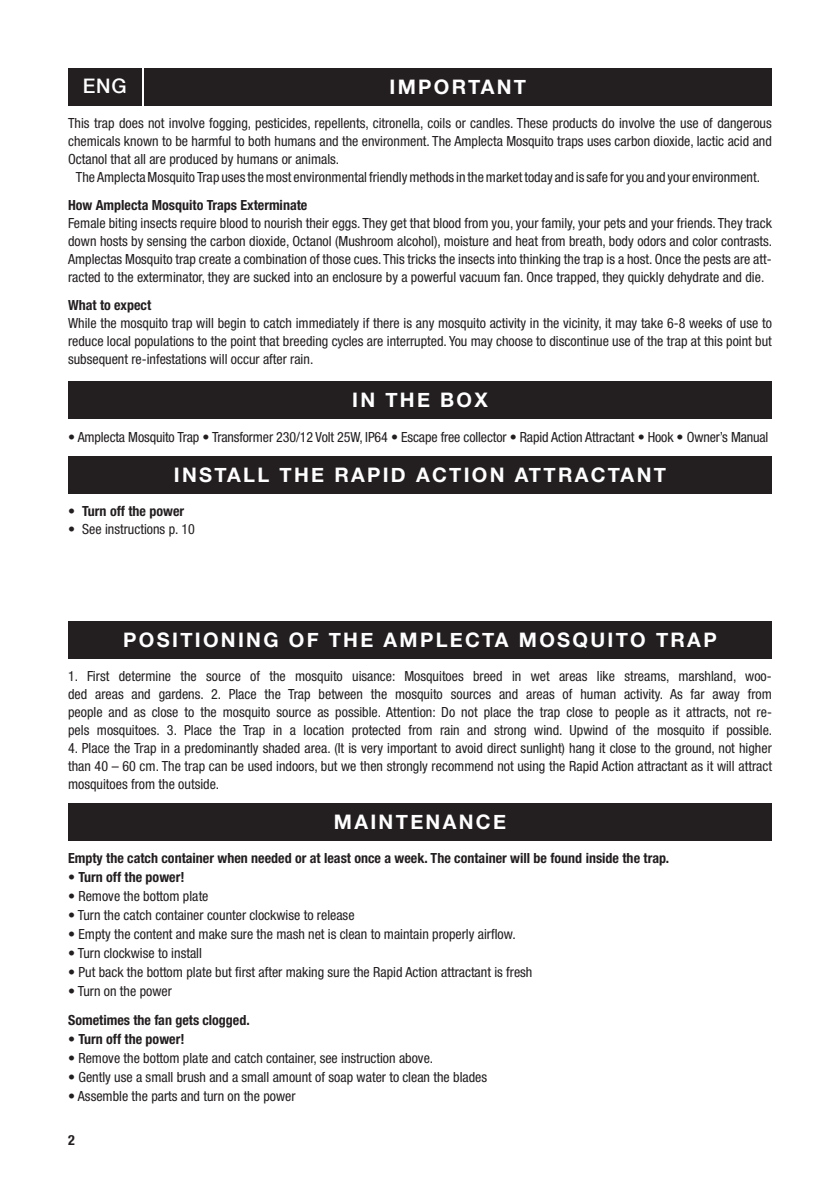
<style>
.page{position:relative;width:840px;height:1191px;background:#fff}
.page>*{position:absolute;margin:0;border:0;box-sizing:border-box;transform-origin:0 0}
.t1{font:700 20px "Helvetica Neue";letter-spacing:.115em;color:#fff}
.t2{font:500 20px "Helvetica Neue";color:#fff}
.t3{font:condensed 14px/18px "Helvetica Neue";color:#231f20;text-align:justify}
.t4{font:700 condensed 14px "Helvetica Neue";color:#231f20}
</style>
<div class="page">
<div style="left:145px;top:68px;width:626px;height:37px;background:#231f20"></div>
<div style="left:68px;top:68px;width:74px;height:37px;background:#231f20"></div>
<div style="left:68px;top:381px;width:703px;height:37px;background:#231f20"></div>
<div style="left:68px;top:456px;width:703px;height:38px;background:#231f20"></div>
<div style="left:68px;top:621px;width:703px;height:37px;background:#231f20"></div>
<div style="left:68px;top:803px;width:703px;height:38px;background:#231f20"></div>
<h1 class="t2" style="left:83px;top:73px;width:45px">ENG</h1>
<h1 class="t1" style="left:389px;top:74px;width:138px">IMPORTANT</h1>
<p class="t3" style="left:68px;top:114px;width:704px">This trap does not involve fogging, pesticides, repellents, citronella, coils or candles. These products do involve the use of dangerous</p>
<p class="t3" style="left:68px;top:132px;width:705px">chemicals known to be harmful to both humans and the environment. The Amplecta Mosquito traps uses carbon dioxide, lactic acid and</p>
<p class="t3" style="left:68px;top:150px;width:272px">Octanol that all are produced by humans or animals.</p>
<p class="t3" style="left:76px;top:168px;width:685px">The Amplecta Mosquito Trap uses the most environmental friendly methods in the market today and is safe for you and your environment.</p>
<p class="t4" style="left:68px;top:197px;width:241px">How Amplecta Mosquito Traps Exterminate</p>
<p class="t3" style="left:68px;top:214px;width:705px">Female biting insects require blood to nourish their eggs. They get that blood from you, your family, your pets and your friends. They track down hosts by sensing the carbon dioxide, Octanol (Mushroom alcohol), moisture and heat from breath, body odors and color contrasts.<br>Amplectas Mosquito trap create a combination of those cues. This tricks the insects into thinking the trap is a host. Once the pests are att&shy;racted to the exterminator, they are sucked into an enclosure by a powerful vacuum fan. Once trapped, they quickly dehydrate and die.</p>
<p class="t4" style="left:68px;top:297px;width:85px">What to expect</p>
<p class="t3" style="left:68px;top:314px;width:705px">While the mosquito trap will begin to catch immediately if there is any mosquito activity in the vicinity, it may take 6-8 weeks of use to reduce local populations to the point that breeding cycles are interrupted. You may choose to discontinue use of the trap at this point but subsequent re-infestations will occur after rain.</p>
<h1 class="t1" style="left:352px;top:387px;width:137px">IN THE BOX</h1>
<p class="t3" style="left:68px;top:428px;width:701px">• Amplecta Mosquito Trap • Transformer 230/12 Volt 25W, IP64 • Escape free collector • Rapid Action Attractant • Hook • Owner’s Manual</p>
<h1 class="t1" style="left:174px;top:462px;width:493px">INSTALL THE RAPID ACTION ATTRACTANT</h1>
<p class="t4" style="left:68px;top:502px;width:117px">• Turn off the power</p>
<p class="t3" style="left:68px;top:520px;width:128px">• See instructions p. 10</p>
<h1 class="t1" style="left:123px;top:627px;width:594px">POSITIONING OF THE AMPLECTA MOSQUITO TRAP</h1>
<p class="t3" style="left:68px;top:667px;width:705px">1. First determine the source of the mosquito uisance: Mosquitoes breed in wet areas like streams, marshland, woo&shy;ded areas and gardens. 2. Place the Trap between the mosquito sources and areas of human activity. As far away from people and as close to the mosquito source as possible. Attention: Do not place the trap close to people as it attracts, not re&shy;pels mosquitoes. 3. Place the Trap in a location protected from rain and strong wind. Upwind of the mosquito if possible.</p>
<p class="t3" style="left:68px;top:739px;width:705px">4. Place the Trap in a predominantly shaded area. (It is very important to avoid direct sunlight) hang it close to the ground, not higher than 40 – 60 cm. The trap can be used indoors, but we then strongly recommend not using the Rapid Action attractant as it will attract mosquitoes from the outside.</p>
<h1 class="t1" style="left:334px;top:809px;width:173px">MAINTENANCE</h1>
<p class="t4" style="left:68px;top:850px;width:602px">Empty the catch container when needed or at least once a week. The container will be found inside the trap.</p>
<p class="t4" style="left:68px;top:869px;width:118px">• Turn off the power!</p>
<p class="t3" style="left:68px;top:887px;width:142px">• Remove the bottom plate</p>
<p class="t3" style="left:68px;top:906px;width:288px">• Turn the catch container counter clockwise to release</p>
<p class="t3" style="left:68px;top:925px;width:449px">• Empty the content and make sure the mash net is clean to maintain properly airflow.</p>
<p class="t3" style="left:68px;top:944px;width:135px">• Turn clockwise to install</p>
<p class="t3" style="left:68px;top:963px;width:465px">• Put back the bottom plate but first after making sure the Rapid Action attractant is fresh</p>
<p class="t3" style="left:68px;top:982px;width:105px">• Turn on the power</p>
<p class="t4" style="left:68px;top:1012px;width:183px">Sometimes the fan gets clogged.</p>
<p class="t4" style="left:68px;top:1031px;width:118px">• Turn off the power!</p>
<p class="t3" style="left:68px;top:1049px;width:366px">• Remove the bottom plate and catch container, see instruction above.</p>
<p class="t3" style="left:68px;top:1068px;width:420px">• Gently use a small brush and a small amount of soap water to clean the blades</p>
<p class="t3" style="left:68px;top:1087px;width:229px">• Assemble the parts and turn on the power</p>
<p class="t4" style="left:68px;top:1131px;width:8px">2</p>
</div>
